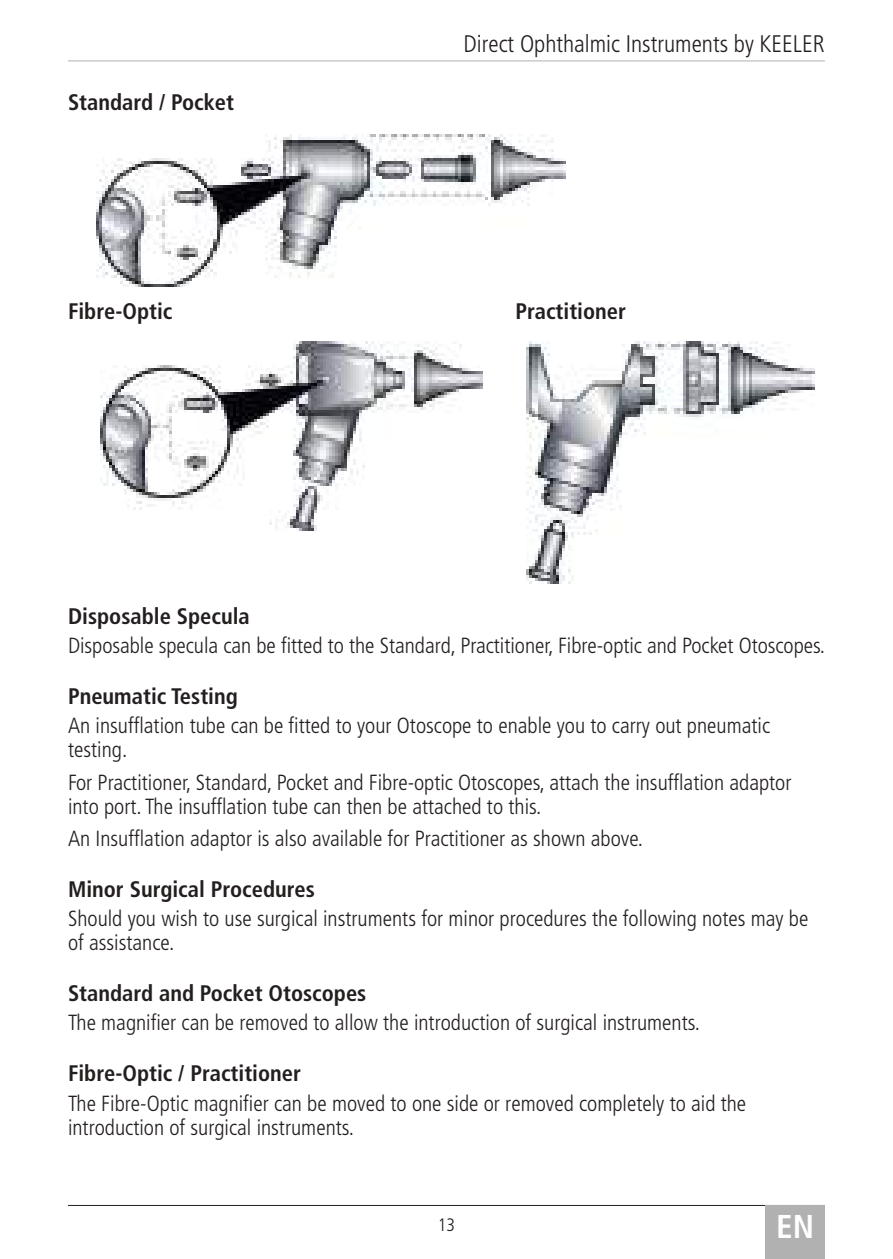
<style>
.page{position:relative;width:893px;height:1259px;background:#fff}
.page>*{position:absolute;margin:0;border:0;box-sizing:border-box;transform-origin:0 0}
.t1{font:700 condensed 33px "Frutiger LT Pro";color:#fff}
.t2{font:300 condensed 24px "Frutiger LT Pro";color:#241f1f}
.t3{font:700 condensed 22.5px "Frutiger LT Pro";color:#241f1f}
.t4{font:300 condensed 21.9px/24px "Frutiger LT Pro";color:#241f1f}
.t5{font:300 condensed 18px "Frutiger LT Pro";color:#241f1f}
</style>
<div class="page">
<hr style="left:68px;top:1205px;width:757px;height:1px;background:#241f1f">
<div style="left:765px;top:1205px;width:60px;height:54px;background:#b1b1b2"></div>
<hr style="left:68px;top:60px;width:757px;height:1px;background:#b1b1b2">
<img style="left:96px;top:135px;width:469px;height:152px">
<img style="left:101px;top:342px;width:381px;height:188px">
<img style="left:526px;top:342px;width:288px;height:241px">
<p class="t3" style="left:68px;top:89px;width:167px">Standard / Pocket</p>
<p class="t2" style="left:464px;top:30px;width:363px">Direct Ophthalmic Instruments by KEELER</p>
<p class="t3" style="left:68px;top:298px;width:106px">Fibre-Optic</p>
<p class="t3" style="left:515px;top:298px;width:112px">Practitioner</p>
<p class="t3" style="left:68px;top:603px;width:183px">Disposable Specula</p>
<p class="t4" style="left:68px;top:633px;width:759px">Disposable specula can be fitted to the Standard, Practitioner, Fibre-optic and Pocket Otoscopes.</p>
<p class="t3" style="left:68px;top:683px;width:171px">Pneumatic Testing</p>
<p class="t4" style="left:68px;top:714px;width:704px">An insufflation tube can be fitted to your Otoscope to enable you to carry out pneumatic testing.</p>
<p class="t4" style="left:68px;top:770px;width:725px">For Practitioner, Standard, Pocket and Fibre-optic Otoscopes, attach the insufflation adaptor into port. The insufflation tube can then be attached to this.</p>
<p class="t4" style="left:68px;top:827px;width:577px">An Insufflation adaptor is also available for Practitioner as shown above.</p>
<p class="t3" style="left:68px;top:876px;width:248px">Minor Surgical Procedures</p>
<p class="t4" style="left:68px;top:907px;width:742px">Should you wish to use surgical instruments for minor procedures the following notes may be of assistance.</p>
<p class="t3" style="left:68px;top:980px;width:300px">Standard and Pocket Otoscopes</p>
<p class="t4" style="left:68px;top:1011px;width:633px">The magnifier can be removed to allow the introduction of surgical instruments.</p>
<p class="t3" style="left:68px;top:1060px;width:235px">Fibre-Optic / Practitioner</p>
<p class="t4" style="left:68px;top:1091px;width:680px">The Fibre-Optic magnifier can be moved to one side or removed completely to aid the introduction of surgical instruments.</p>
<p class="t5" style="left:438px;top:1214px;width:19px">13</p>
<h1 class="t1" style="left:776px;top:1207px;width:39px">EN</h1>
</div>
